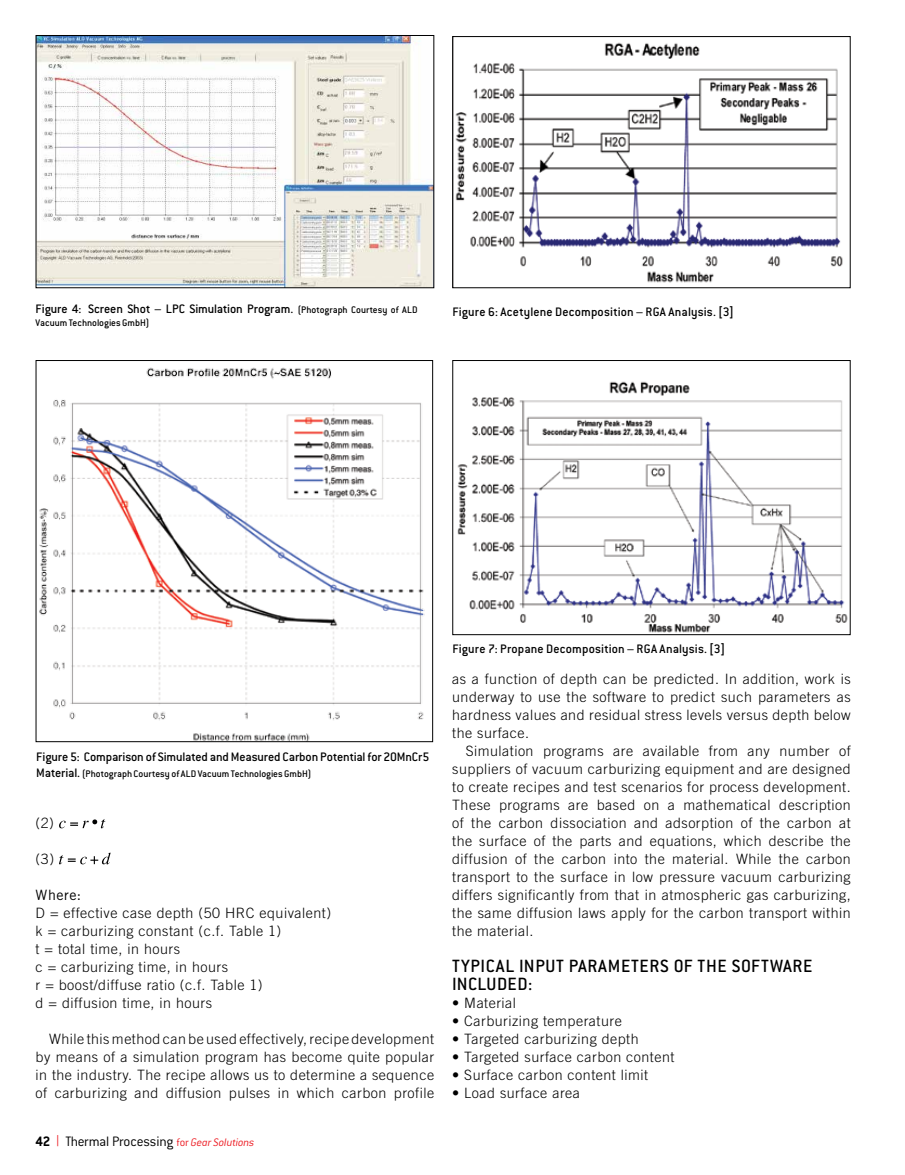
<style>
.page{position:relative;width:905px;height:1175px;background:#fff}
.page>*{position:absolute;margin:0;border:0;box-sizing:border-box;transform-origin:0 0}
.t1{font:500 19.5px/18px "Conduit ITC";letter-spacing:.035em;color:#000}
.t2{font:300 15px "Conduit ITC";letter-spacing:-.01em;color:#000}
.t3{font:300 14.25px/18px "Trade Gothic";letter-spacing:.035em;color:#000;text-align:justify}
.t4{font:14.25px "Trade Gothic";letter-spacing:.035em;color:#000}
.t5{font:500 13.5px "Conduit ITC";letter-spacing:.005em;color:#000}
.t6{font:500 10.5px "Conduit ITC";color:#000}
.s1{font-size:10.5px}
.s2{font-size:13.5px}
.s3{font-weight:700}
.s4{font-family:"Helvetica Neue";color:#ed1d24}
.s5{font-size:12px;color:#ed1d24}
.s6{font-style:italic;font-size:12px;color:#ed1d24}
</style>
<div class="page">
<svg style="left:59px;top:819px;width:46px;height:9px"></svg>
<svg style="left:59px;top:852px;width:52px;height:12px"></svg>
<img style="left:38px;top:37px;width:394px;height:249px">
<div style="left:36px;top:35px;width:398px;height:253px;border:1px solid #000"></div>
<img style="left:39px;top:367px;width:386px;height:373px">
<div style="left:36px;top:360px;width:397px;height:382px;border:1px solid #000"></div>
<img style="left:455px;top:42px;width:388px;height:241px">
<div style="left:452px;top:36px;width:398px;height:252px;border:1px solid #000"></div>
<img style="left:457px;top:381px;width:391px;height:252px">
<div style="left:452px;top:360px;width:398px;height:275px;border:1px solid #000"></div>
<p class="t5" style="left:36px;top:301px;width:383px">Figure 4: Screen Shot – LPC Simulation Program. <span class="s1">(Photograph Courtesy of ALD</span></p>
<p class="t6" style="left:36px;top:317px;width:115px">Vacuum Technologies GmbH)</p>
<p class="t5" style="left:452px;top:304px;width:283px">Figure 6: Acetylene Decomposition – RGA Analysis. [3]</p>
<p class="t5" style="left:36px;top:748px;width:394px">Figure 5: Comparison of Simulated and Measured Carbon Potential for 20MnCr5</p>
<p class="t6" style="left:36px;top:767px;width:276px"><span class="s2">Material.</span> (Photograph Courtesy of ALD Vacuum Technologies GmbH)</p>
<p class="t3" style="left:36px;top:814px;width:20px">(2)</p>
<p class="t3" style="left:36px;top:850px;width:20px">(3)</p>
<p class="t4" style="left:36px;top:886px;width:47px">Where:</p>
<p class="t3" style="left:36px;top:904px;width:297px;text-align:left">D = effective case depth (50 HRC equivalent) k = carburizing constant (c.f. Table 1)<br>t = total time, in hours<br>c = carburizing time, in hours<br>r = boost/diffuse ratio (c.f. Table 1)<br>d = diffusion time, in hours</p>
<p class="t3" style="left:36px;top:1030px;width:400px;text-indent:13px">While this method can be used effectively, recipe development by means of a simulation program has become quite popular in the industry. The recipe allows us to determine a sequence of carburizing and diffusion pulses in which carbon profile</p>
<p class="t2" style="left:36px;top:1132px;width:220px"><span class="s3">42</span> <span class="s4">|</span> Thermal Processing <span class="s5">for</span> <span class="s6">Gear Solutions</span></p>
<p class="t5" style="left:452px;top:641px;width:274px">Figure 7: Propane Decomposition – RGA Analysis. [3]</p>
<p class="t3" style="left:452px;top:670px;width:400px">as a function of depth can be predicted. In addition, work is underway to use the software to predict such parameters as hardness values and residual stress levels versus depth below the surface.</p>
<p class="t3" style="left:452px;top:742px;width:400px;text-indent:13px">Simulation programs are available from any number of suppliers of vacuum carburizing equipment and are designed to create recipes and test scenarios for process development.<br>These programs are based on a mathematical description of the carbon dissociation and adsorption of the carbon at the surface of the parts and equations, which describe the diffusion of the carbon into the material. While the carbon transport to the surface in low pressure vacuum carburizing differs significantly from that in atmospheric gas carburizing, the same diffusion laws apply for the carbon transport within the material.</p>
<h1 class="t1" style="left:452px;top:957px;width:362px">TYPICAL INPUT PARAMETERS OF THE SOFTWARE<br>INCLUDED:</h1>
<p class="t3" style="left:452px;top:994px;width:65px">• Material</p>
<p class="t3" style="left:452px;top:1012px;width:171px">• Carburizing temperature</p>
<p class="t3" style="left:452px;top:1030px;width:188px">• Targeted carburizing depth</p>
<p class="t3" style="left:452px;top:1048px;width:224px">• Targeted surface carbon content</p>
<p class="t3" style="left:452px;top:1066px;width:197px">• Surface carbon content limit</p>
<p class="t3" style="left:452px;top:1084px;width:129px">• Load surface area</p>
</div>
